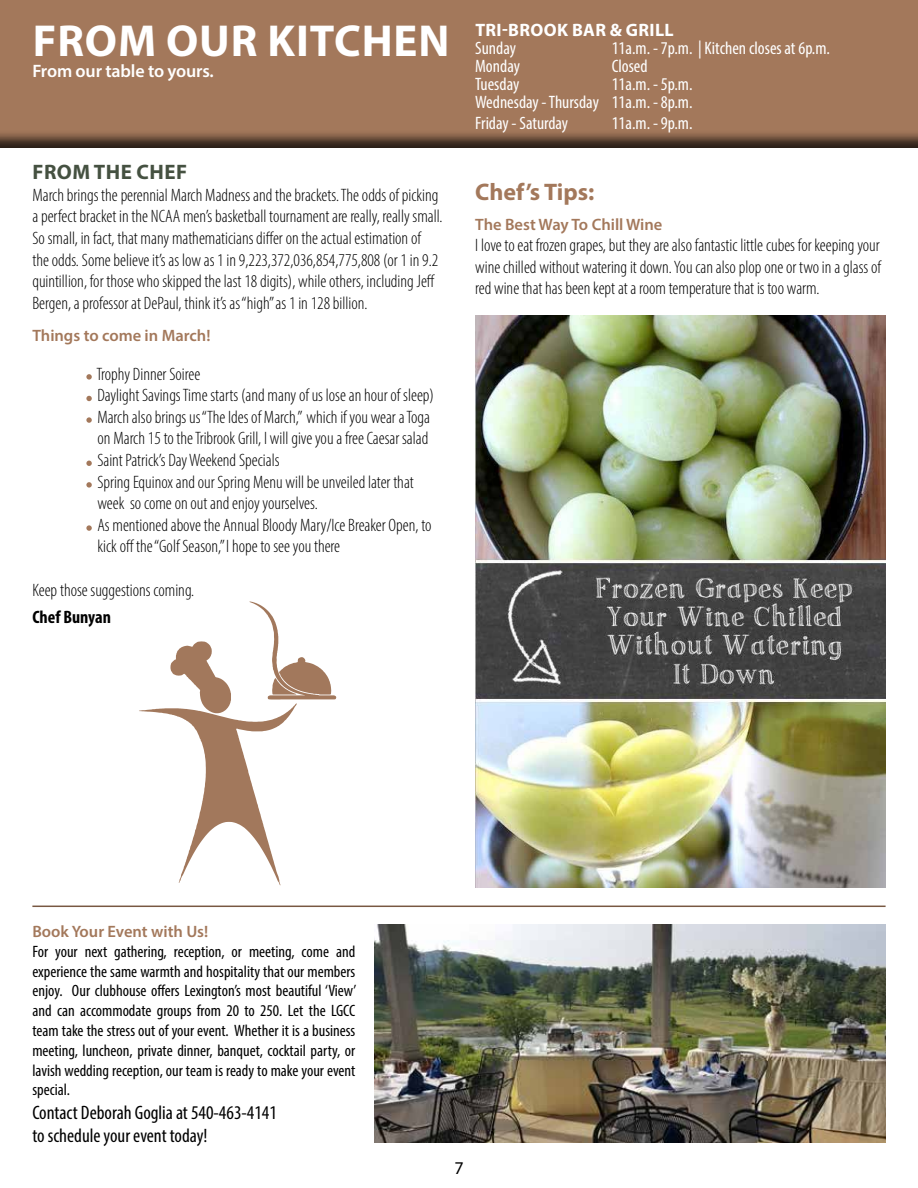
<style>
.page{position:relative;width:918px;height:1188px;background:#fff}
.page>*{position:absolute;margin:0;border:0;box-sizing:border-box;transform-origin:0 0}
.t1{font:700 45px "Myriad Pro";letter-spacing:.02em;color:#fff}
.t2{font:700 24px "Myriad Pro";color:#a3785b}
.t3{font:700 21px "Myriad Pro";letter-spacing:.02em;color:#455141}
.t4{font:condensed 19.5px/23.4px "Myriad Pro";color:#000}
.t5{font:300 condensed 18px/21.6px "Myriad Pro";color:#000}
.t6{font:condensed 18px/18px "Myriad Pro";color:#fff;text-align:right}
.t7{font:600 18px "Myriad Pro";letter-spacing:-.01em;color:#fff}
.t8{font:700 18px "Myriad Pro";letter-spacing:.02em;color:#fff}
.t9{font:700 condensed 18px "Myriad Pro";color:#000}
.t10{font:18px "Myriad Pro";color:#000}
.t11{font:condensed 16.5px/19.8px "Myriad Pro";color:#000;text-align:justify}
.t12{font:600 16.5px "Myriad Pro";color:#a3785b}
</style>
<div class="page">
<div style="left:0;top:0;width:918px;height:148px;background:#000;opacity:.75"></div>
<svg style="left:86px;top:374px;width:6px;height:6px"></svg>
<svg style="left:86px;top:396px;width:6px;height:5px"></svg>
<svg style="left:86px;top:417px;width:6px;height:6px"></svg>
<svg style="left:86px;top:461px;width:6px;height:5px"></svg>
<svg style="left:86px;top:482px;width:6px;height:6px"></svg>
<svg style="left:86px;top:525px;width:6px;height:6px"></svg>
<img style="left:375px;top:925px;width:511px;height:217px">
<hr style="left:32px;top:906px;width:854px;height:1px;background:#785842">
<img style="left:475px;top:315px;width:411px;height:573px">
<svg style="left:139px;top:602px;width:197px;height:283px"></svg>
<h1 class="t1" style="left:33px;top:11px;width:412px">FROM OUR KITCHEN</h1>
<p class="t7" style="left:32px;top:59px;width:183px">From our table to yours.</p>
<p class="t3" style="left:33px;top:158px;width:156px">FROM THE CHEF</p>
<p class="t5" style="left:32px;top:184px;width:412px">March brings the perennial March Madness and the brackets. The odds of picking a perfect bracket in the NCAA men’s basketball tournament are really, really small.<br>So small, in fact, that many mathematicians differ on the actual estimation of<br>the odds. Some believe it’s as low as 1 in 9,223,372,036,854,775,808 (or 1 in 9.2 quintillion, for those who skipped the last 18 digits), while others, including Jeff Bergen, a professor at DePaul, think it’s as “high” as 1 in 128 billion.</p>
<p class="t12" style="left:32px;top:325px;width:180px">Things to come in March!</p>
<p class="t5" style="left:96px;top:363px;width:339px">Trophy Dinner Soiree<br>Daylight Savings Time starts (and many of us lose an hour of sleep)<br>March also brings us “The Ides of March,” which if you wear a Toga on March 15 to the Tribrook Grill, I will give you a free Caesar salad Saint Patrick’s Day Weekend Specials<br>Spring Equinox and our Spring Menu will be unveiled later that week so come on out and enjoy yourselves.<br>As mentioned above the Annual Bloody Mary/Ice Breaker Open, to kick off the “Golf Season,” I hope to see you there</p>
<p class="t5" style="left:32px;top:579px;width:163px">Keep those suggestions coming.</p>
<p class="t9" style="left:32px;top:605px;width:80px">Chef Bunyan</p>
<p class="t8" style="left:475px;top:18px;width:200px">TRI-BROOK BAR &amp; GRILL</p>
<p class="t6" style="left:475px;top:38px;width:42px">Sunday</p>
<p class="t6" style="left:612px;top:38px;width:220px">11a.m. - 7p.m. | Kitchen closes at 6p.m.</p>
<p class="t6" style="left:475px;top:56px;width:46px">Monday</p>
<p class="t6" style="left:612px;top:56px;width:37px">Closed</p>
<p class="t6" style="left:475px;top:74px;width:46px">Tuesday</p>
<p class="t6" style="left:475px;top:74px;width:219px">11a.m. - 5p.m.<br>Wednesday - Thursday 11a.m. - 8p.m.</p>
<p class="t6" style="left:475px;top:114px;width:95px">Friday - Saturday</p>
<p class="t6" style="left:612px;top:114px;width:82px">11a.m. - 9p.m.</p>
<h2 class="t2" style="left:475px;top:176px;width:121px">CHEF’S TIPS:</h2>
<p class="t12" style="left:475px;top:214px;width:189px">The Best Way To Chill Wine</p>
<p class="t5" style="left:475px;top:234px;width:407px;text-align:justify">I love to eat frozen grapes, but they are also fantastic little cubes for keeping your wine chilled without watering it down. You can also plop one or two in a glass of red wine that has been kept at a room temperature that is too warm.</p>
<p class="t12" style="left:32px;top:921px;width:177px">Book Your Event with Us!</p>
<p class="t11" style="left:32px;top:941px;width:326px">For your next gathering, reception, or meeting, come and experience the same warmth and hospitality that our members enjoy. Our clubhouse offers Lexington’s most beautiful ‘View’ and can accommodate groups from 20 to 250. Let the LGCC team take the stress out of your event. Whether it is a business meeting, luncheon, private dinner, banquet, cocktail party, or lavish wedding reception, our team is ready to make your event special.</p>
<p class="t4" style="left:32px;top:1101px;width:246px">Contact Deborah Goglia at 540-463-4141 to schedule your event today!</p>
<p class="t10" style="left:454px;top:1157px;width:11px">7</p>
</div>
